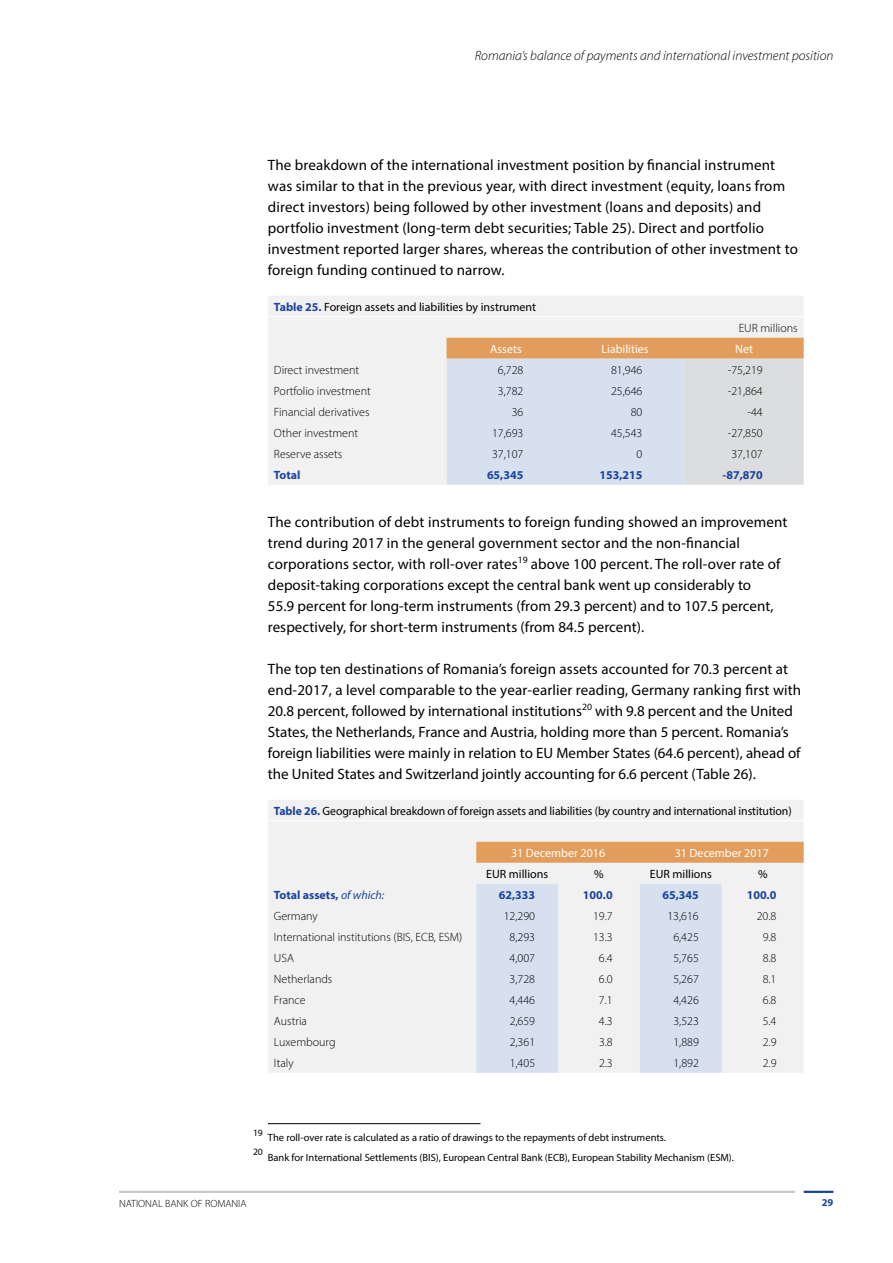
<style>
.page{position:relative;width:893px;height:1263px;background:#fff}
.page>*{position:absolute;margin:0;border:0;box-sizing:border-box;transform-origin:0 0}
.t1{font:15px/21px "Myriad Pro";letter-spacing:.005em;color:#000}
.t2{font:italic 300 13.5px "Myriad Pro";color:#000}
.t3{font:300 12px "Myriad Pro";color:#000}
.t4{font:12px "Myriad Pro";letter-spacing:-.005em;color:#000}
.t5{font:700 12px "Myriad Pro";color:#1c449c}
.t6{font:12px "Myriad Pro";color:#fff}
.t7{font:10.5px "Myriad Pro";color:#000}
.t8{font:300 10.5px "Myriad Pro";color:#000}
.t9{font:700 10.5px "Myriad Pro";color:#1c449c}
.t10{font:9.6px "Myriad Pro";color:#000}
.s1{font-weight:700;color:#1c449c}
.s2{font-weight:400;font-style:italic}
</style>
<div class="page">
<hr style="left:804px;top:1191px;width:29px;height:2px;background:#1c449c">
<hr style="left:119px;top:1191px;width:676px;height:2px;background:#c7c8ca">
<div style="left:268px;top:296px;width:536px;height:189px;background:#f1f1f2"></div>
<svg style="left:446px;top:338px;width:358px;height:147px;background:#d9d5d5"></svg>
<hr style="left:268px;top:316px;width:178px;height:1px;background:#fff">
<hr style="left:446px;top:316px;width:120px;height:1px;background:#fff">
<hr style="left:566px;top:316px;width:119px;height:1px;background:#fff">
<hr style="left:685px;top:316px;width:119px;height:1px;background:#fff">
<div style="left:268px;top:800px;width:536px;height:273px;background:#f1f1f2"></div>
<div style="left:476px;top:842px;width:328px;height:21px;background:#e29d5c"></div>
<svg style="left:476px;top:884px;width:246px;height:189px;fill:#d6e0ef"></svg>
<hr style="left:268px;top:820px;width:208px;height:1px;background:#fff">
<hr style="left:476px;top:820px;width:82px;height:1px;background:#fff">
<hr style="left:558px;top:820px;width:82px;height:1px;background:#fff">
<hr style="left:640px;top:820px;width:82px;height:1px;background:#fff">
<hr style="left:722px;top:820px;width:82px;height:1px;background:#fff">
<hr style="left:268px;top:1123px;width:212px;height:1px;background:#000">
<p class="t2" style="left:475px;top:47px;width:360px">Romania’s balance of payments and international investment position</p>
<p class="t1" style="left:268px;top:154px;width:532px">The breakdown of the international investment position by financial instrument was similar to that in the previous year, with direct investment (equity, loans from direct investors) being followed by other investment (loans and deposits) and portfolio investment (long-term debt securities; Table 25). Direct and portfolio investment reported larger shares, whereas the contribution of other investment to foreign funding continued to narrow.</p>
<p class="t4" style="left:274px;top:299px;width:264px"><span class="s1">Table 25.</span> Foreign assets and liabilities by instrument</p>
<p class="t3" style="left:739px;top:320px;width:61px">EUR millions</p>
<p class="t6" style="left:490px;top:341px;width:33px">Assets</p>
<p class="t6" style="left:602px;top:341px;width:49px">Liabilities</p>
<p class="t6" style="left:735px;top:341px;width:19px">Net</p>
<p class="t3" style="left:274px;top:362px;width:87px">Direct investment</p>
<p class="t3" style="left:498px;top:362px;width:27px">6,728</p>
<p class="t3" style="left:611px;top:362px;width:33px">81,946</p>
<p class="t3" style="left:728px;top:362px;width:36px">-75,219</p>
<p class="t3" style="left:274px;top:383px;width:99px">Portfolio investment</p>
<p class="t3" style="left:498px;top:383px;width:27px">3,782</p>
<p class="t3" style="left:611px;top:383px;width:33px">25,646</p>
<p class="t3" style="left:728px;top:383px;width:36px">-21,864</p>
<p class="t3" style="left:274px;top:404px;width:97px">Financial derivatives</p>
<p class="t3" style="left:512px;top:404px;width:13px">36</p>
<p class="t3" style="left:631px;top:404px;width:13px">80</p>
<p class="t3" style="left:747px;top:404px;width:17px">-44</p>
<p class="t3" style="left:274px;top:425px;width:86px">Other investment</p>
<p class="t3" style="left:492px;top:425px;width:33px">17,693</p>
<p class="t3" style="left:611px;top:425px;width:33px">45,543</p>
<p class="t3" style="left:728px;top:425px;width:36px">-27,850</p>
<p class="t3" style="left:274px;top:446px;width:70px">Reserve assets</p>
<p class="t3" style="left:492px;top:446px;width:33px">37,107</p>
<p class="t3" style="left:637px;top:446px;width:7px">0</p>
<p class="t3" style="left:731px;top:446px;width:33px">37,107</p>
<p class="t5" style="left:274px;top:467px;width:28px">Total</p>
<p class="t5" style="left:487px;top:467px;width:38px">65,345</p>
<p class="t5" style="left:599px;top:467px;width:45px">153,215</p>
<p class="t5" style="left:722px;top:467px;width:42px">-87,870</p>
<p class="t1" style="left:268px;top:511px;width:521px">The contribution of debt instruments to foreign funding showed an improvement trend during 2017 in the general government sector and the non-financial corporations sector, with roll-over rates<sup>19</sup> above 100 percent. The roll-over rate of deposit-taking corporations except the central bank went up considerably to<br>55.9 percent for long-term instruments (from 29.3 percent) and to 107.5 percent, respectively, for short-term instruments (from 84.5 percent).</p>
<p class="t1" style="left:268px;top:658px;width:535px">The top ten destinations of Romania’s foreign assets accounted for 70.3 percent at end-2017, a level comparable to the year-earlier reading, Germany ranking first with 20.8 percent, followed by international institutions<sup>20</sup> with 9.8 percent and the United States, the Netherlands, France and Austria, holding more than 5 percent. Romania’s foreign liabilities were mainly in relation to EU Member States (64.6 percent), ahead of the United States and Switzerland jointly accounting for 6.6 percent (Table 26).</p>
<p class="t4" style="left:274px;top:803px;width:519px"><span class="s1">Table 26.</span> Geographical breakdown of foreign assets and liabilities (by country and international institution)</p>
<p class="t6" style="left:511px;top:845px;width:96px">31 December 2016</p>
<p class="t6" style="left:675px;top:845px;width:96px">31 December 2017</p>
<p class="t4" style="left:486px;top:866px;width:63px">EUR millions</p>
<p class="t4" style="left:594px;top:866px;width:11px">%</p>
<p class="t4" style="left:650px;top:866px;width:63px">EUR millions</p>
<p class="t4" style="left:758px;top:866px;width:11px">%</p>
<p class="t5" style="left:274px;top:887px;width:112px">Total assets, <span class="s2">of which:</span></p>
<p class="t5" style="left:499px;top:887px;width:38px">62,333</p>
<p class="t5" style="left:583px;top:887px;width:31px">100.0</p>
<p class="t5" style="left:662px;top:887px;width:38px">65,345</p>
<p class="t5" style="left:747px;top:887px;width:31px">100.0</p>
<p class="t3" style="left:274px;top:908px;width:45px">Germany</p>
<p class="t3" style="left:504px;top:908px;width:33px">12,290</p>
<p class="t3" style="left:593px;top:908px;width:21px">19.7</p>
<p class="t3" style="left:667px;top:908px;width:33px">13,616</p>
<p class="t3" style="left:757px;top:908px;width:21px">20.8</p>
<p class="t3" style="left:274px;top:929px;width:190px">International institutions (BIS, ECB, ESM)</p>
<p class="t3" style="left:510px;top:929px;width:27px">8,293</p>
<p class="t3" style="left:593px;top:929px;width:21px">13.3</p>
<p class="t3" style="left:673px;top:929px;width:27px">6,425</p>
<p class="t3" style="left:763px;top:929px;width:15px">9.8</p>
<p class="t3" style="left:274px;top:950px;width:22px">USA</p>
<p class="t3" style="left:510px;top:950px;width:27px">4,007</p>
<p class="t3" style="left:599px;top:950px;width:15px">6.4</p>
<p class="t3" style="left:673px;top:950px;width:27px">5,765</p>
<p class="t3" style="left:763px;top:950px;width:15px">8.8</p>
<p class="t3" style="left:274px;top:971px;width:60px">Netherlands</p>
<p class="t3" style="left:510px;top:971px;width:27px">3,728</p>
<p class="t3" style="left:599px;top:971px;width:15px">6.0</p>
<p class="t3" style="left:673px;top:971px;width:27px">5,267</p>
<p class="t3" style="left:763px;top:971px;width:15px">8.1</p>
<p class="t3" style="left:274px;top:992px;width:33px">France</p>
<p class="t3" style="left:510px;top:992px;width:27px">4,446</p>
<p class="t3" style="left:599px;top:992px;width:15px">7.1</p>
<p class="t3" style="left:673px;top:992px;width:27px">4,426</p>
<p class="t3" style="left:763px;top:992px;width:15px">6.8</p>
<p class="t3" style="left:274px;top:1013px;width:35px">Austria</p>
<p class="t3" style="left:510px;top:1013px;width:27px">2,659</p>
<p class="t3" style="left:599px;top:1013px;width:15px">4.3</p>
<p class="t3" style="left:673px;top:1013px;width:27px">3,523</p>
<p class="t3" style="left:763px;top:1013px;width:15px">5.4</p>
<p class="t3" style="left:274px;top:1034px;width:63px">Luxembourg</p>
<p class="t3" style="left:510px;top:1034px;width:27px">2,361</p>
<p class="t3" style="left:599px;top:1034px;width:15px">3.8</p>
<p class="t3" style="left:673px;top:1034px;width:27px">1,889</p>
<p class="t3" style="left:763px;top:1034px;width:15px">2.9</p>
<p class="t3" style="left:274px;top:1055px;width:21px">Italy</p>
<p class="t3" style="left:510px;top:1055px;width:27px">1,405</p>
<p class="t3" style="left:599px;top:1055px;width:15px">2.3</p>
<p class="t3" style="left:673px;top:1055px;width:27px">1,892</p>
<p class="t3" style="left:763px;top:1055px;width:15px">2.9</p>
<p class="t10" style="left:253px;top:1127px;width:11px">19</p>
<p class="t7" style="left:268px;top:1131px;width:400px">The roll-over rate is calculated as a ratio of drawings to the repayments of debt instruments.</p>
<p class="t10" style="left:253px;top:1146px;width:11px">20</p>
<p class="t7" style="left:268px;top:1151px;width:468px">Bank for International Settlements (BIS), European Central Bank (ECB), European Stability Mechanism (ESM).</p>
<p class="t8" style="left:119px;top:1197px;width:129px">NATIONAL BANK OF ROMANIA</p>
<p class="t9" style="left:822px;top:1195px;width:13px">29</p>
</div>
